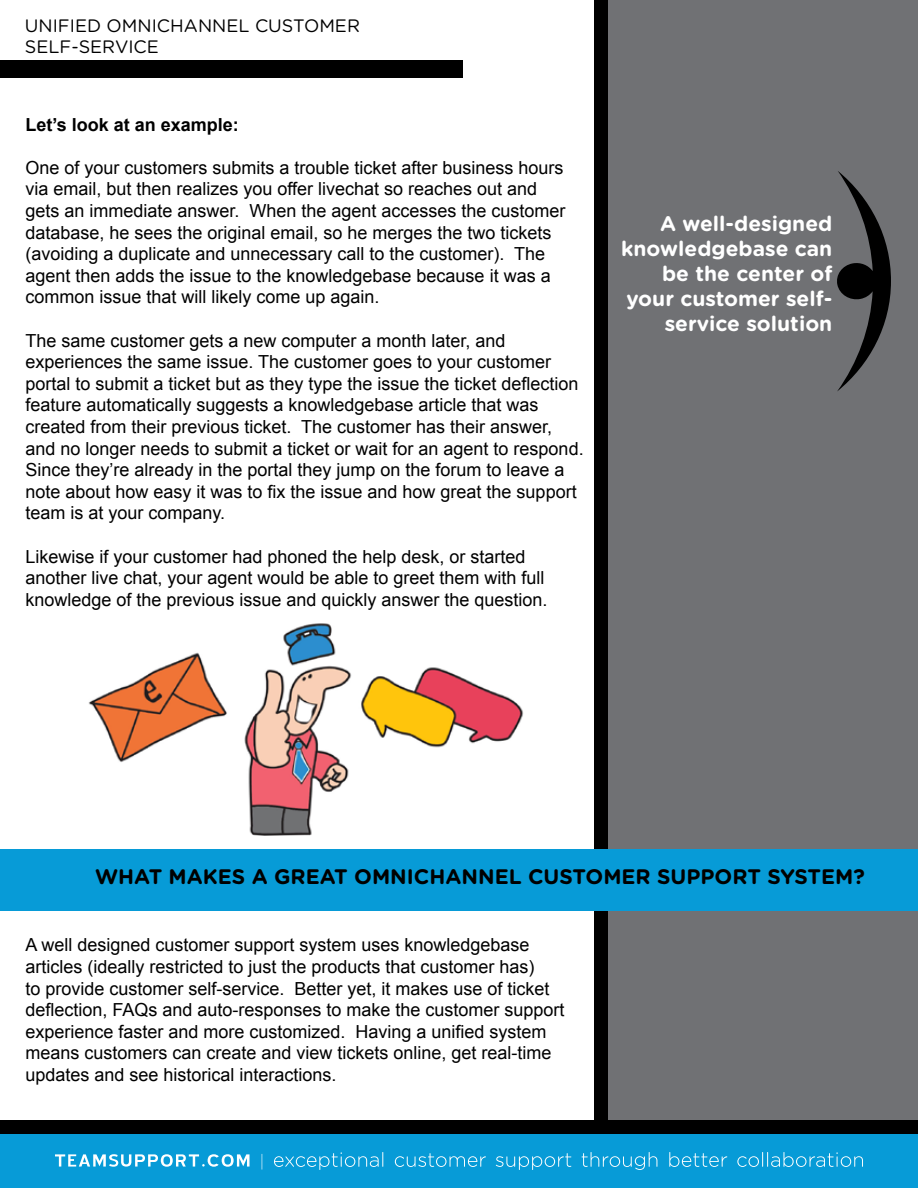
<style>
.page{position:relative;width:918px;height:1188px;background:#fff}
.page>*{position:absolute;margin:0;border:0;box-sizing:border-box;transform-origin:0 0}
.t1{font:700 21px/25.2px "Gotham Rounded";color:#fff;text-align:right}
.t2{font:700 21px "Gotham Rounded";color:#000}
.t3{font:18px/21.6px "Arial";color:#000}
.t4{font:18px/21.6px "Gotham Rounded";color:#000}
.t5{font:700 18px "Arial";color:#000}
</style>
<div class="page">
<div style="left:602px;top:0;width:316px;height:1143px;background:#707174"></div>
<div style="left:0;top:1134px;width:918px;height:54px;background:#079bd7"></div>
<svg style="left:55px;top:1152px;width:808px;height:18px"></svg>
<div style="left:0;top:1121px;width:918px;height:13px;background:#000"></div>
<div style="left:594px;top:0;width:14px;height:1127px;background:#000"></div>
<div style="left:0;top:60px;width:463px;height:18px;background:#000"></div>
<img style="left:88px;top:623px;width:436px;height:212px">
<div style="left:0;top:849px;width:918px;height:62px;background:#079bd7"></div>
<svg style="left:837px;top:171px;width:54px;height:220px"></svg>
<p class="t4" style="left:25px;top:14px;width:337px">UNIFIED OMNICHANNEL CUSTOMER<br>SELF-SERVICE</p>
<p class="t5" style="left:25px;top:112px;width:215px">Let’s look at an example:</p>
<p class="t3" style="left:25px;top:157px;width:542px">One of your customers submits a trouble ticket after business hours via email, but then realizes you offer livechat so reaches out and gets an immediate answer. When the agent accesses the customer database, he sees the original email, so he merges the two tickets (avoiding a duplicate and unnecessary call to the customer). The agent then adds the issue to the knowledgebase because it was a common issue that will likely come up again.</p>
<p class="t3" style="left:25px;top:329px;width:560px">The same customer gets a new computer a month later, and experiences the same issue. The customer goes to your customer portal to submit a ticket but as they type the issue the ticket deflection feature automatically suggests a knowledgebase article that was created from their previous ticket. The customer has their answer, and no longer needs to submit a ticket or wait for an agent to respond.<br>Since they’re already in the portal they jump on the forum to leave a note about how easy it was to fix the issue and how great the support team is at your company.</p>
<p class="t3" style="left:25px;top:545px;width:524px">Likewise if your customer had phoned the help desk, or started another live chat, your agent would be able to greet them with full knowledge of the previous issue and quickly answer the question.</p>
<p class="t1" style="left:621px;top:210px;width:213px">A well-designed knowledgebase can be the center of your customer self&shy;service solution</p>
<p class="t2" style="left:95px;top:862px;width:771px">WHAT MAKES A GREAT OMNICHANNEL CUSTOMER SUPPORT SYSTEM?</p>
<p class="t3" style="left:25px;top:934px;width:541px">A well designed customer support system uses knowledgebase articles (ideally restricted to just the products that customer has)<br>to provide customer self-service. Better yet, it makes use of ticket deflection, FAQs and auto-responses to make the customer support experience faster and more customized. Having a unified system means customers can create and view tickets online, get real-time updates and see historical interactions.</p>
</div>
